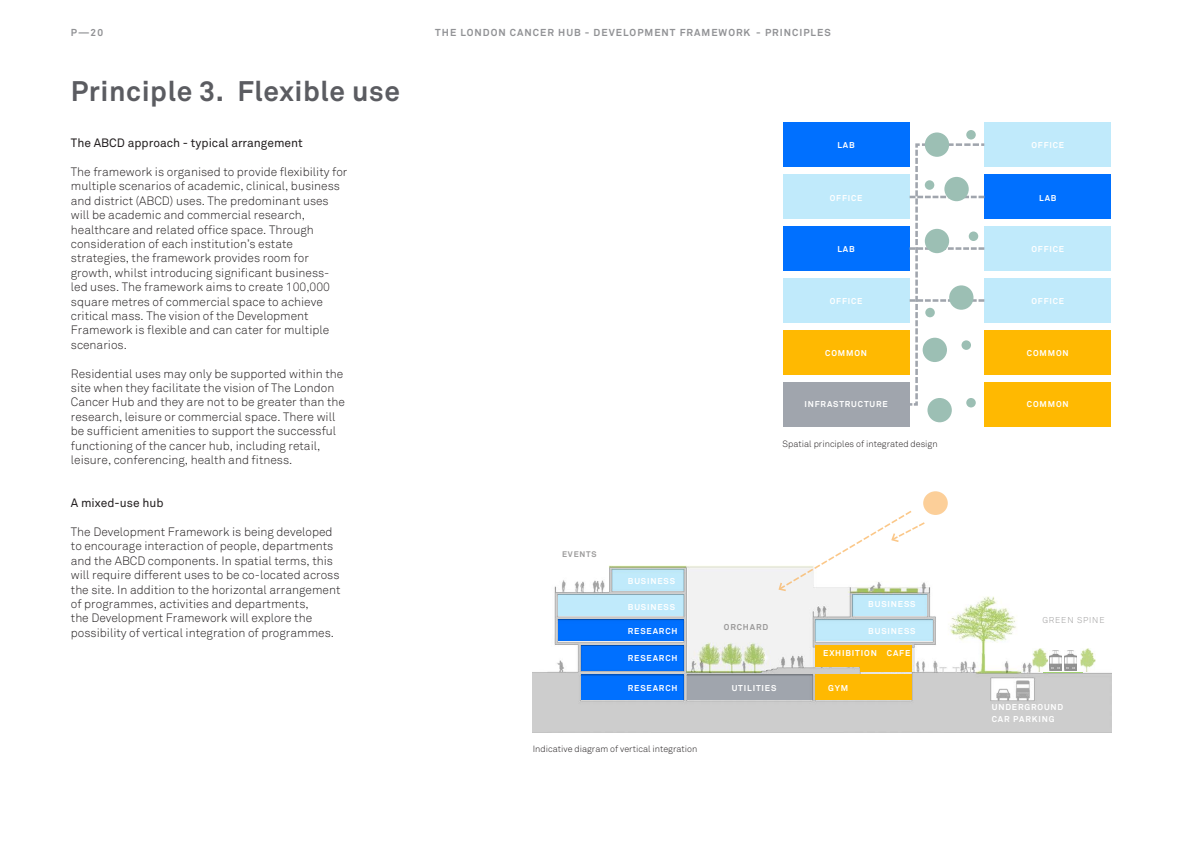
<style>
.page{position:relative;width:1191px;height:842px;background:#fff}
.page>*{position:absolute;margin:0;border:0;box-sizing:border-box;transform-origin:0 0}
.Bold_Heading{font:700 28px "Akkurat";letter-spacing:.02em;color:#5b5c61}
.t1{font:300 12px/14.4px "Akkurat";color:#231f20}
.t2{font:12px "Akkurat";color:#231f20}
.t3{font:700 10px "Akkurat";letter-spacing:.1em;color:#919295}
.t4{font:300 9px "Akkurat";color:#231f20}
.Headline_Style{font:700 8.4px/11.3px "Akkurat";letter-spacing:.1em;color:#fff}
.Headline_Style-2{font:300 8.4px "Akkurat";letter-spacing:.1em;color:#9b9a9a}
.Headline_Style-3{font:700 8.4px "Akkurat";letter-spacing:.1em;color:#9b9a9a}
.Headline_Style-4{font:700 8px "Akkurat";letter-spacing:.1em;color:#9b9a9a}
</style>
<div class="page">
<div style="left:782px;top:278px;width:127px;height:45px;background:#c0eafb"></div>
<div style="left:984px;top:226px;width:127px;height:45px;background:#c0eafb"></div>
<div style="left:782px;top:226px;width:127px;height:45px;background:#0070ff"></div>
<div style="left:984px;top:174px;width:127px;height:45px;background:#0070ff"></div>
<div style="left:782px;top:174px;width:127px;height:45px;background:#c0eafb"></div>
<div style="left:984px;top:122px;width:127px;height:45px;background:#c0eafb"></div>
<div style="left:782px;top:122px;width:127px;height:45px;background:#0070ff"></div>
<div style="left:984px;top:278px;width:127px;height:45px;background:#c0eafb"></div>
<div style="left:782px;top:382px;width:127px;height:44px;background:#a0a5ad"></div>
<div style="left:782px;top:330px;width:127px;height:45px;background:#ffb901"></div>
<div style="left:984px;top:330px;width:127px;height:45px;background:#ffb901"></div>
<div style="left:984px;top:382px;width:127px;height:44px;background:#ffb901"></div>
<svg style="left:909px;top:142px;width:76px;height:265px"></svg>
<div style="left:949px;top:285px;width:24px;height:25px;background:#9cbfb4;border-radius:50%"></div>
<div style="left:922px;top:338px;width:25px;height:24px;background:#9cbfb4;border-radius:50%"></div>
<div style="left:927px;top:398px;width:24px;height:24px;background:#9cbfb4;border-radius:50%"></div>
<div style="left:924px;top:229px;width:25px;height:24px;background:#9cbfb4;border-radius:50%"></div>
<div style="left:944px;top:177px;width:24px;height:24px;background:#9cbfb4;border-radius:50%"></div>
<div style="left:924px;top:132px;width:25px;height:25px;background:#9cbfb4;border-radius:50%"></div>
<div style="left:961px;top:340px;width:10px;height:10px;background:#9cbfb4;border-radius:50%"></div>
<div style="left:925px;top:308px;width:9px;height:9px;background:#9cbfb4;border-radius:50%"></div>
<div style="left:968px;top:231px;width:10px;height:10px;background:#9cbfb4;border-radius:50%"></div>
<div style="left:924px;top:180px;width:10px;height:10px;background:#9cbfb4;border-radius:50%"></div>
<div style="left:966px;top:130px;width:9px;height:10px;background:#9cbfb4;border-radius:50%"></div>
<div style="left:966px;top:398px;width:9px;height:9px;background:#9cbfb4;border-radius:50%"></div>
<img style="left:533px;top:504px;width:578px;height:228px">
<svg style="left:777px;top:509px;width:149px;height:83px"></svg>
<div style="left:923px;top:491px;width:24px;height:24px;background:#fccf99;border-radius:50%"></div>
<div style="left:852px;top:594px;width:74px;height:22px;background:#c0eafb"></div>
<div style="left:815px;top:620px;width:117px;height:21px;background:#c0eafb"></div>
<div style="left:815px;top:675px;width:96px;height:25px;background:#ffb901"></div>
<img style="left:1080px;top:648px;width:15px;height:24px">
<img style="left:1033px;top:648px;width:15px;height:24px">
<img style="left:1049px;top:650px;width:13px;height:21px">
<img style="left:1064px;top:650px;width:12px;height:21px">
<hr style="left:1043px;top:672px;width:40px;height:1px;background:#a1d072">
<div style="left:582px;top:675px;width:102px;height:25px;background:#0070ff"></div>
<div style="left:582px;top:645px;width:102px;height:26px;background:#0070ff"></div>
<div style="left:559px;top:620px;width:125px;height:21px;background:#0070ff"></div>
<div style="left:559px;top:594px;width:125px;height:22px;background:#c0eafb"></div>
<div style="left:613px;top:569px;width:71px;height:22px;background:#c0eafb"></div>
<div style="left:687px;top:675px;width:125px;height:25px;background:#a0a5ad"></div>
<div style="left:815px;top:645px;width:96px;height:22px;background:#ffb901"></div>
<hr style="left:860px;top:667px;width:51px;height:4px;background:#ffb901">
<p class="t3" style="left:71px;top:27px;width:34px">P—20</p>
<p class="t3" style="left:435px;top:27px;width:317px">THE LONDON CANCER HUB - DEVELOPMENT FRAMEWORK</p>
<p class="t3" style="left:756px;top:27px;width:76px">- PRINCIPLES</p>
<p class="Bold_Heading" style="left:71px;top:73px;width:330px">Principle 3. Flexible use</p>
<p class="t2" style="left:71px;top:136px;width:233px">The ABCD approach - typical arrangement</p>
<p class="t1" style="left:71px;top:165px;width:278px">The framework is organised to provide flexibility for multiple scenarios of academic, clinical, business and district (ABCD) uses. The predominant uses will be academic and commercial research, healthcare and related office space. Through consideration of each institution’s estate strategies, the framework provides room for growth, whilst introducing significant business&shy;led uses. The framework aims to create 100,000 square metres of commercial space to achieve critical mass. The vision of the Development Framework is flexible and can cater for multiple scenarios.</p>
<p class="t1" style="left:71px;top:366px;width:276px">Residential uses may only be supported within the site when they facilitate the vision of The London Cancer Hub and they are not to be greater than the research, leisure or commercial space. There will be sufficient amenities to support the successful functioning of the cancer hub, including retail, leisure, conferencing, health and fitness.</p>
<p class="t2" style="left:71px;top:496px;width:94px">A mixed-use hub</p>
<p class="t1" style="left:71px;top:525px;width:271px">The Development Framework is being developed to encourage interaction of people, departments and the ABCD components. In spatial terms, this will require different uses to be co-located across the site. In addition to the horizontal arrangement of programmes, activities and departments,<br>the Development Framework will explore the possibility of vertical integration of programmes.</p>
<p class="Headline_Style" style="left:837px;top:139px;width:19px">LAB</p>
<p class="Headline_Style" style="left:829px;top:193px;width:34px">OFFICE</p>
<p class="Headline_Style" style="left:837px;top:243px;width:19px">LAB</p>
<p class="Headline_Style" style="left:829px;top:296px;width:34px">OFFICE</p>
<p class="Headline_Style" style="left:825px;top:347px;width:43px">COMMON</p>
<p class="Headline_Style" style="left:804px;top:399px;width:85px">INFRASTRUCTURE</p>
<p class="t4" style="left:782px;top:438px;width:156px">Spatial principles of integrated design</p>
<p class="Headline_Style-4" style="left:562px;top:549px;width:36px">EVENTS</p>
<p class="Headline_Style" style="left:628px;top:575px;width:49px">BUSINESS</p>
<p class="Headline_Style" style="left:628px;top:601px;width:49px">BUSINESS</p>
<p class="Headline_Style" style="left:628px;top:625px;width:51px">RESEARCH</p>
<p class="Headline_Style" style="left:628px;top:652px;width:51px">RESEARCH</p>
<p class="Headline_Style" style="left:628px;top:683px;width:51px">RESEARCH</p>
<p class="t4" style="left:533px;top:743px;width:166px">Indicative diagram of vertical integration</p>
<p class="Headline_Style-3" style="left:724px;top:621px;width:46px">ORCHARD</p>
<p class="Headline_Style" style="left:731px;top:683px;width:46px">UTILITIES</p>
<p class="Headline_Style" style="left:868px;top:598px;width:49px">BUSINESS</p>
<p class="Headline_Style" style="left:868px;top:625px;width:49px">BUSINESS</p>
<p class="Headline_Style" style="left:823px;top:648px;width:55px">EXHIBITION</p>
<p class="Headline_Style" style="left:828px;top:683px;width:22px">GYM</p>
<p class="Headline_Style" style="left:887px;top:648px;width:25px">CAFE</p>
<p class="Headline_Style" style="left:1031px;top:139px;width:34px">OFFICE</p>
<p class="Headline_Style" style="left:1039px;top:193px;width:19px">LAB</p>
<p class="Headline_Style" style="left:1031px;top:243px;width:34px">OFFICE</p>
<p class="Headline_Style" style="left:1031px;top:296px;width:34px">OFFICE</p>
<p class="Headline_Style" style="left:1027px;top:347px;width:43px">COMMON</p>
<p class="Headline_Style" style="left:1027px;top:399px;width:43px">COMMON</p>
<p class="Headline_Style-2" style="left:1042px;top:615px;width:64px">GREEN SPINE</p>
<p class="Headline_Style" style="left:991px;top:702px;width:73px">UNDERGROUND<br>CAR PARKING</p>
</div>
